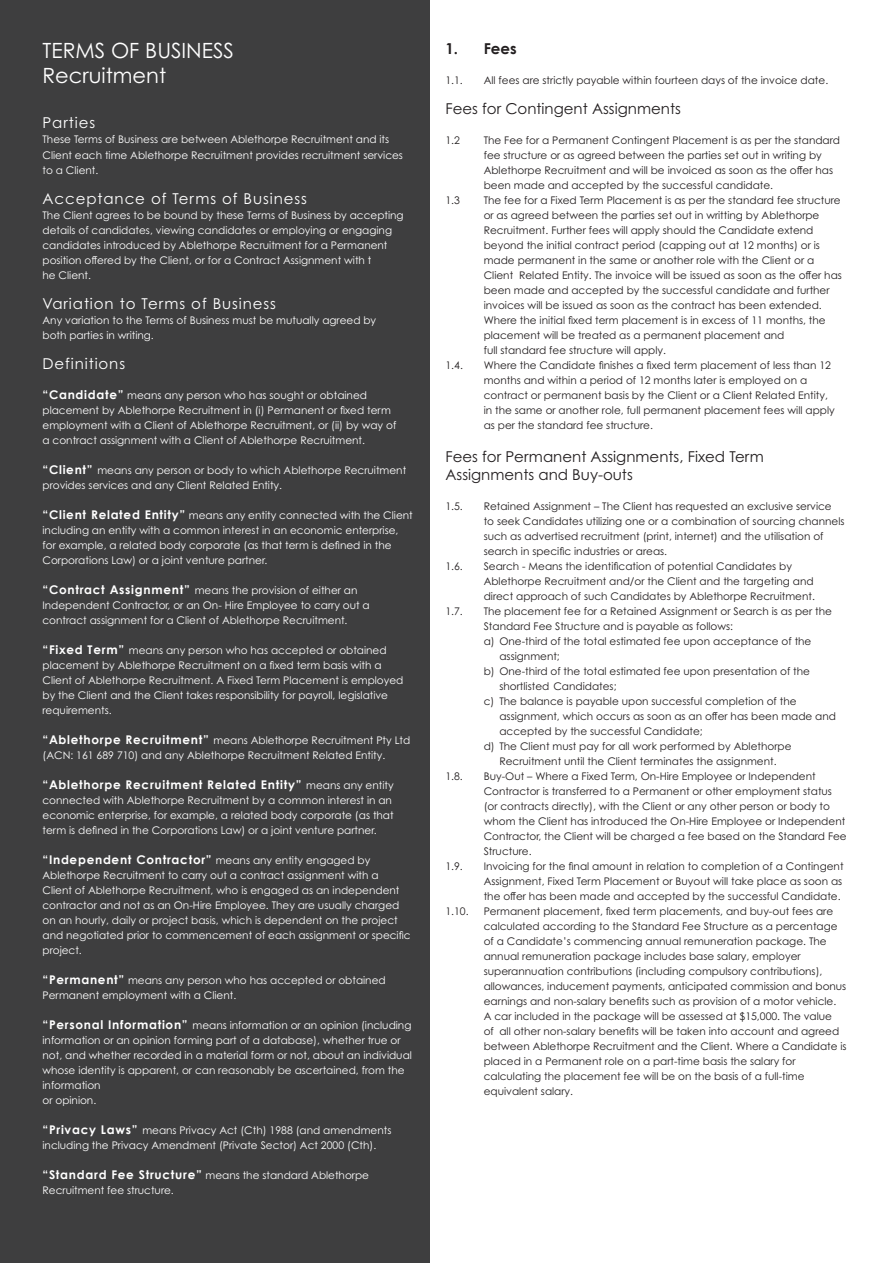
<style>
.page{position:relative;width:893px;height:1263px;background:#fff}
.page>*{position:absolute;margin:0;border:0;box-sizing:border-box;transform-origin:0 0}
.t1{font:21px/25.5px "Century Gothic Std";color:#fff}
.t2{font:15px/18px "Century Gothic Std";color:#231f20}
.t3{font:15px "Century Gothic Std";letter-spacing:.06em;color:#fff}
.t4{font:700 15px "Century Gothic";color:#231f20}
.t5{font:700 12px "Century Gothic";letter-spacing:.06em;color:#fff}
.t6{font:10.5px/15px "Century Gothic Std";color:#231f20}
.t7{font:10.5px/15px "Century Gothic Std";color:#fff}
.s1{font-family:"Century Gothic";font-weight:700;font-size:12px}
.s2{font-family:"Century Gothic Std";font-weight:400;font-size:10.5px}
</style>
<div class="page">
<div style="left:0;top:0;width:429px;height:1263px;background:#3e3e3f"></div>
<h1 class="t1" style="left:43px;top:37px;width:193px">TERMS OF BUSINESS<br>Recruitment</h1>
<h2 class="t3" style="left:43px;top:114px;width:54px">Parties</h2>
<p class="t7" style="left:43px;top:132px;width:362px">These Terms of Business are between Ablethorpe Recruitment and its<br>Client each time Ablethorpe Recruitment provides recruitment services to a Client.</p>
<h2 class="t3" style="left:43px;top:189px;width:266px">Acceptance of Terms of Business</h2>
<p class="t7" style="left:43px;top:207px;width:363px">The Client agrees to be bound by these Terms of Business by accepting details of candidates, viewing candidates or employing or engaging candidates introduced by Ablethorpe Recruitment for a Permanent position offered by the Client, or for a Contract Assignment with t<br>he Client.</p>
<h2 class="t3" style="left:43px;top:294px;width:235px">Variation to Terms of Business</h2>
<p class="t7" style="left:43px;top:312px;width:335px">Any variation to the Terms of Business must be mutually agreed by both parties in writing.</p>
<h2 class="t3" style="left:43px;top:354px;width:84px">Definitions</h2>
<p class="t7" style="left:43px;top:387px;width:355px"><span class="s1">“Candidate”</span> means any person who has sought or obtained placement by Ablethorpe Recruitment in (i) Permanent or fixed term employment with a Client of Ablethorpe Recruitment, or (ii) by way of a contract assignment with a Client of Ablethorpe Recruitment.</p>
<p class="t7" style="left:43px;top:462px;width:365px"><span class="s1">“Client”</span> means any person or body to which Ablethorpe Recruitment provides services and any Client Related Entity.</p>
<p class="t7" style="left:43px;top:507px;width:372px"><span class="s1">“Client Related Entity”</span> means any entity connected with the Client including an entity with a common interest in an economic enterprise, for example, a related body corporate (as that term is defined in the Corporations Law) or a joint venture partner.</p>
<p class="t7" style="left:43px;top:582px;width:329px"><span class="s1">“Contract Assignment”</span> means the provision of either an<br>Independent Contractor, or an On- Hire Employee to carry out a contract assignment for a Client of Ablethorpe Recruitment.</p>
<p class="t7" style="left:43px;top:642px;width:362px"><span class="s1">“Fixed Term”</span> means any person who has accepted or obtained placement by Ablethorpe Recruitment on a fixed term basis with a Client of Ablethorpe Recruitment. A Fixed Term Placement is employed by the Client and the Client takes responsibility for payroll, legislative requirements.</p>
<p class="t7" style="left:43px;top:732px;width:369px"><span class="s1">“Ablethorpe Recruitment”</span> means Ablethorpe Recruitment Pty Ltd (ACN: 161 689 710) and any Ablethorpe Recruitment Related Entity.</p>
<p class="t5" style="left:43px;top:777px;width:353px">“Ablethorpe Recruitment Related Entity” <span class="s2">means any entity</span></p>
<p class="t7" style="left:43px;top:792px;width:353px">connected with Ablethorpe Recruitment by a common interest in an economic enterprise, for example, a related body corporate (as that term is defined in the Corporations Law) or a joint venture partner.</p>
<p class="t5" style="left:43px;top:852px;width:329px">“Independent Contractor” <span class="s2">means any entity engaged by</span></p>
<p class="t7" style="left:43px;top:867px;width:370px">Ablethorpe Recruitment to carry out a contract assignment with a Client of Ablethorpe Recruitment, who is engaged as an independent contractor and not as an On-Hire Employee. They are usually charged on an hourly, daily or project basis, which is dependent on the project and negotiated prior to commencement of each assignment or specific project.</p>
<p class="t7" style="left:43px;top:972px;width:345px"><span class="s1">“Permanent”</span> means any person who has accepted or obtained<br>Permanent employment with a Client.</p>
<p class="t7" style="left:43px;top:1017px;width:371px"><span class="s1">“Personal Information”</span> means information or an opinion (including information or an opinion forming part of a database), whether true or not, and whether recorded in a material form or not, about an individual whose identity is apparent, or can reasonably be ascertained, from the information<br>or opinion.</p>
<p class="t7" style="left:43px;top:1122px;width:350px"><span class="s1">“Privacy Laws”</span> means Privacy Act (Cth) 1988 (and amendments including the Privacy Amendment (Private Sector) Act 2000 (Cth).</p>
<p class="t7" style="left:43px;top:1167px;width:328px"><span class="s1">“Standard Fee Structure”</span> means the standard Ablethorpe<br>Recruitment fee structure.</p>
<h2 class="t4" style="left:445px;top:39px;width:73px">1. Fees</h2>
<p class="t6" style="left:445px;top:72px;width:19px">1.1.</p>
<p class="t6" style="left:484px;top:72px;width:346px">All fees are strictly payable within fourteen days of the invoice date.</p>
<h2 class="t2" style="left:445px;top:99px;width:237px">Fees for Contingent Assignments</h2>
<p class="t6" style="left:445px;top:132px;width:16px">1.2</p>
<p class="t6" style="left:484px;top:132px;width:358px">The Fee for a Permanent Contingent Placement is as per the standard fee structure or as agreed between the parties set out in writing by Ablethorpe Recruitment and will be invoiced as soon as the offer has been made and accepted by the successful candidate.</p>
<p class="t6" style="left:445px;top:192px;width:16px">1.3</p>
<p class="t6" style="left:484px;top:192px;width:360px">The fee for a Fixed Term Placement is as per the standard fee structure or as agreed between the parties set out in writting by Ablethorpe Recruitment. Further fees will apply should the Candidate extend beyond the initial contract period (capping out at 12 months) or is made permanent in the same or another role with the Client or a Client Related Entity. The invoice will be issued as soon as the offer has been made and accepted by the successful candidate and further invoices will be issued as soon as the contract has been extended.<br>Where the initial fixed term placement is in excess of 11 months, the placement will be treated as a permanent placement and<br>full standard fee structure will apply.</p>
<p class="t6" style="left:445px;top:357px;width:19px">1.4.</p>
<p class="t6" style="left:484px;top:357px;width:352px">Where the Candidate finishes a fixed term placement of less than 12 months and within a period of 12 months later is employed on a contract or permanent basis by the Client or a Client Related Entity, in the same or another role, full permanent placement fees will apply as per the standard fee structure.</p>
<h2 class="t2" style="left:445px;top:447px;width:320px">Fees for Permanent Assignments, Fixed Term<br>Assignments and Buy-outs</h2>
<p class="t6" style="left:445px;top:498px;width:19px">1.5.</p>
<p class="t6" style="left:484px;top:498px;width:362px">Retained Assignment – The Client has requested an exclusive service to seek Candidates utilizing one or a combination of sourcing channels such as advertised recruitment (print, internet) and the utilisation of search in specific industries or areas.</p>
<p class="t6" style="left:445px;top:558px;width:19px">1.6.</p>
<p class="t6" style="left:484px;top:558px;width:333px">Search - Means the identification of potential Candidates by<br>Ablethorpe Recruitment and/or the Client and the targeting and direct approach of such Candidates by Ablethorpe Recruitment.</p>
<p class="t6" style="left:445px;top:603px;width:19px">1.7.</p>
<p class="t6" style="left:484px;top:603px;width:350px">The placement fee for a Retained Assignment or Search is as per the</p>
<p class="t6" style="left:484px;top:618px;width:251px">Standard Fee Structure and is payable as follows:</p>
<p class="t6" style="left:484px;top:633px;width:329px">a) One-third of the total estimated fee upon acceptance of the</p>
<p class="t6" style="left:499px;top:648px;width:62px">assignment;</p>
<p class="t6" style="left:484px;top:663px;width:328px">b) One-third of the total estimated fee upon presentation of the</p>
<p class="t6" style="left:499px;top:678px;width:119px">shortlisted Candidates;</p>
<p class="t6" style="left:484px;top:693px;width:314px">c) The balance is payable upon successful completion of the</p>
<p class="t6" style="left:499px;top:708px;width:338px">assignment, which occurs as soon as an offer has been made and</p>
<p class="t6" style="left:499px;top:723px;width:205px">accepted by the successful Candidate;</p>
<p class="t6" style="left:484px;top:738px;width:309px">d) The Client must pay for all work performed by Ablethorpe</p>
<p class="t6" style="left:499px;top:753px;width:279px">Recruitment until the Client terminates the assignment.</p>
<p class="t6" style="left:445px;top:768px;width:19px">1.8.</p>
<p class="t6" style="left:484px;top:768px;width:364px">Buy-Out – Where a Fixed Term, On-Hire Employee or Independent Contractor is transferred to a Permanent or other employment status (or contracts directly), with the Client or any other person or body to whom the Client has introduced the On-Hire Employee or Independent Contractor, the Client will be charged a fee based on the Standard Fee Structure.</p>
<p class="t6" style="left:445px;top:858px;width:19px">1.9.</p>
<p class="t6" style="left:484px;top:858px;width:361px;text-align:justify">Invoicing for the final amount in relation to completion of a Contingent Assignment, Fixed Term Placement or Buyout will take place as soon as the offer has been made and accepted by the successful Candidate.</p>
<p class="t6" style="left:445px;top:903px;width:25px">1.10.</p>
<p class="t6" style="left:484px;top:903px;width:364px">Permanent placement, fixed term placements, and buy-out fees are calculated according to the Standard Fee Structure as a percentage of a Candidate’s commencing annual remuneration package. The annual remuneration package includes base salary, employer superannuation contributions (including compulsory contributions), allowances, inducement payments, anticipated commission and bonus earnings and non-salary benefits such as provision of a motor vehicle.<br>A car included in the package will be assessed at $15,000. The value<br>of all other non-salary benefits will be taken into account and agreed between Ablethorpe Recruitment and the Client. Where a Candidate is placed in a Permanent role on a part-time basis the salary for calculating the placement fee will be on the basis of a full-time equivalent salary.</p>
</div>
